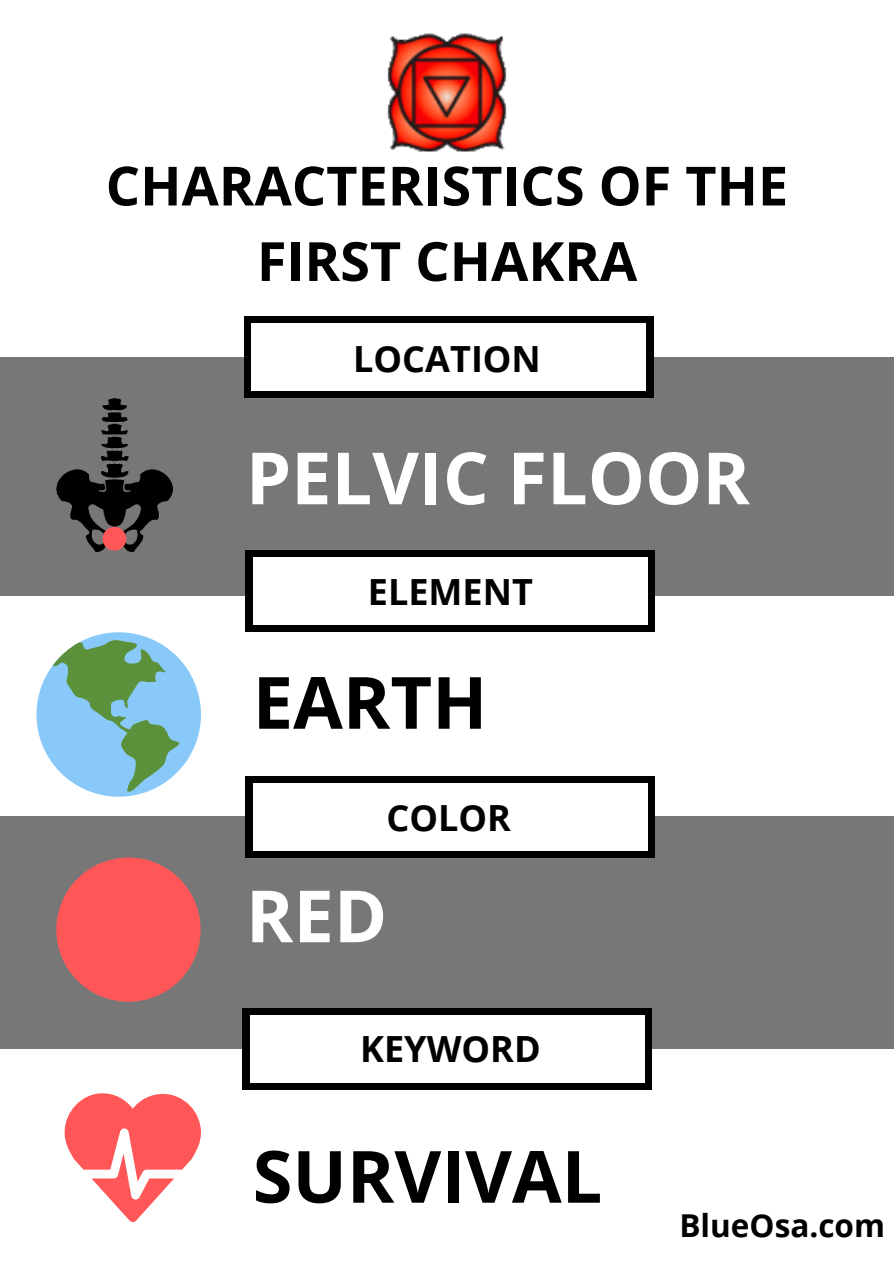
<style>
.page{position:relative;width:894px;height:1264px;background:#fff}
.page>*{position:absolute;margin:0;border:0;box-sizing:border-box;transform-origin:0 0}
.t1{font:700 72px "Open Sans";color:#fff}
.t2{font:700 72px "Open Sans";color:#000}
.t3{font:700 54px/75.4px "Open Sans";color:#000;text-align:center}
.t4{font:700 36px "Open Sans";color:#000}
.t5{font:700 31.5px "Open Sans";color:#000}
</style>
<div class="page">
<div style="left:0;top:357px;width:893px;height:239px;background:#777"></div>
<div style="left:244px;top:317px;width:409px;height:81px;background:#000"></div>
<div style="left:251px;top:323px;width:395px;height:68px;background:#fff"></div>
<div style="left:0;top:816px;width:893px;height:232px;background:#777"></div>
<div style="left:246px;top:776px;width:408px;height:81px;background:#000"></div>
<div style="left:253px;top:783px;width:394px;height:67px;background:#fff"></div>
<div style="left:246px;top:551px;width:408px;height:81px;background:#000"></div>
<div style="left:253px;top:558px;width:394px;height:67px;background:#fff"></div>
<div style="left:242px;top:1008px;width:409px;height:81px;background:#000"></div>
<div style="left:249px;top:1015px;width:395px;height:67px;background:#fff"></div>
<svg style="left:36px;top:632px;width:165px;height:164px"></svg>
<svg style="left:56px;top:857px;width:144px;height:144px"></svg>
<svg style="left:65px;top:1093px;width:136px;height:128px"></svg>
<img style="left:56px;top:398px;width:116px;height:153px">
<svg style="left:102px;top:527px;width:24px;height:23px"></svg>
<img style="left:387px;top:33px;width:120px;height:119px">
<p class="t3" style="left:106px;top:147px;width:683px">CHARACTERISTICS OF THE<br>FIRST CHAKRA</p>
<p class="t4" style="left:353px;top:333px;width:189px">LOCATION</p>
<h1 class="t1" style="left:246px;top:427px;width:505px">PELVIC FLOOR</h1>
<p class="t4" style="left:368px;top:566px;width:166px">ELEMENT</p>
<h1 class="t2" style="left:253px;top:651px;width:236px">EARTH</h1>
<p class="t4" style="left:386px;top:792px;width:126px">COLOR</p>
<h1 class="t1" style="left:246px;top:865px;width:143px">RED</h1>
<p class="t4" style="left:360px;top:1023px;width:182px">KEYWORD</p>
<h1 class="t2" style="left:253px;top:1125px;width:351px">SURVIVAL</h1>
<p class="t5" style="left:679px;top:1203px;width:207px">BlueOsa.com</p>
</div>
